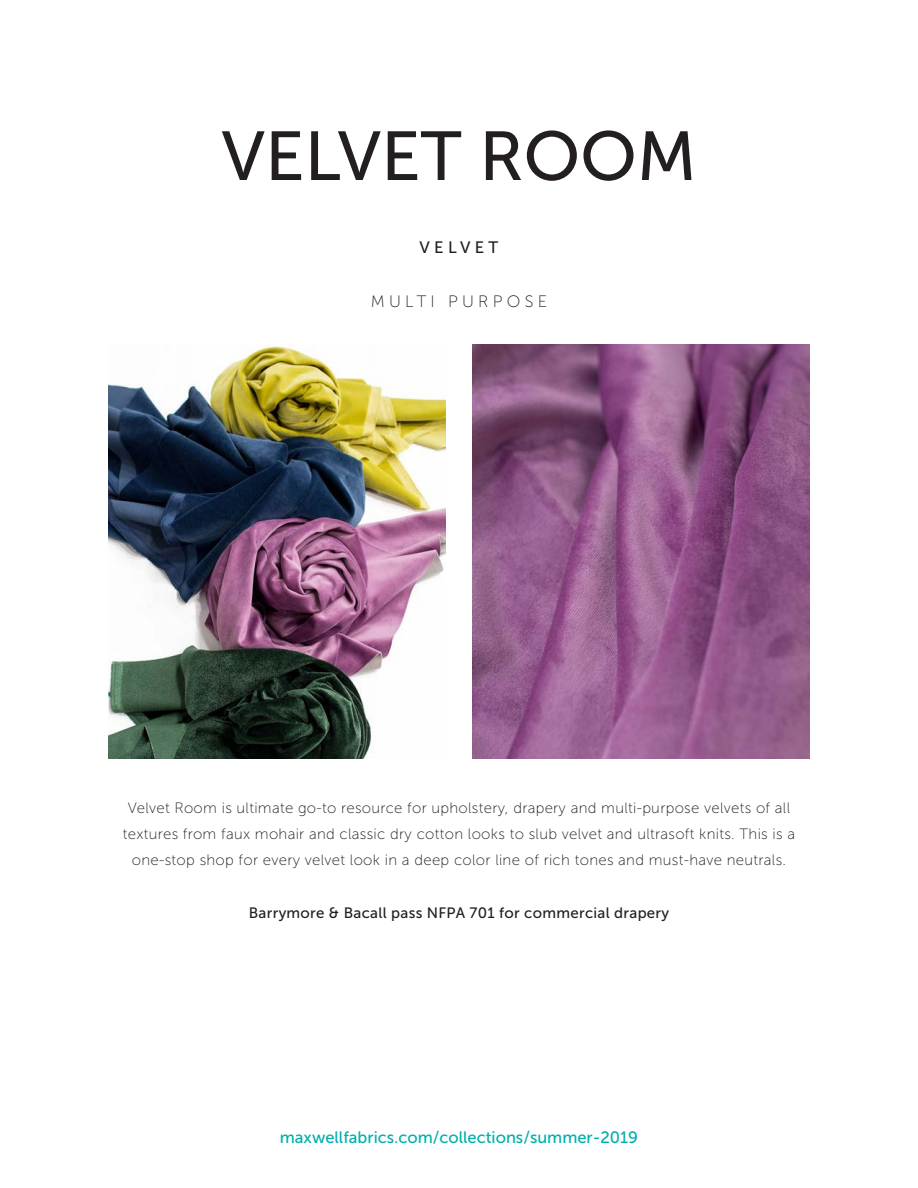
<style>
.page{position:relative;width:918px;height:1188px;background:#fff}
.page>*{position:absolute;margin:0;border:0;box-sizing:border-box;transform-origin:0 0}
.Headline_-_Align_Lef{font:69px "Museo Sans 500";color:#231f20}
.t1{font:16.5px "Museo Sans 500";color:#00afab}
.Subtitle{font:16.5px "Museo Sans 100";letter-spacing:.26em;color:#231f20}
.Subtitle-2{font:16.5px "Museo Sans 500";letter-spacing:.26em;color:#231f20}
.Body_Text{font:15px/26.4px "Museo Sans 100";letter-spacing:.02em;color:#231f20;text-align:center}
.Body_Text-2{font:15px "Museo Sans 500";letter-spacing:.02em;color:#231f20}
</style>
<div class="page">
<img style="left:108px;top:345px;width:338px;height:413px">
<img style="left:472px;top:345px;width:338px;height:413px">
<p class="Headline_-_Align_Lef" style="left:221px;top:118px;width:477px">VELVET ROOM</p>
<p class="Subtitle-2" style="left:420px;top:238px;width:80px">VELVET</p>
<p class="Subtitle" style="left:371px;top:293px;width:178px">MULTI PURPOSE</p>
<p class="Body_Text" style="left:123px;top:794px;width:674px">Velvet Room is ultimate go-to resource for upholstery, drapery and multi-purpose velvets of all textures from faux mohair and classic dry cotton looks to slub velvet and ultrasoft knits. This is a one-stop shop for every velvet look in a deep color line of rich tones and must-have neutrals.</p>
<p class="Body_Text-2" style="left:249px;top:905px;width:422px">Barrymore &amp; Bacall pass NFPA 701 for commercial drapery</p>
<p class="t1" style="left:280px;top:1128px;width:360px">maxwellfabrics.com/collections/summer-2019</p>
</div>
